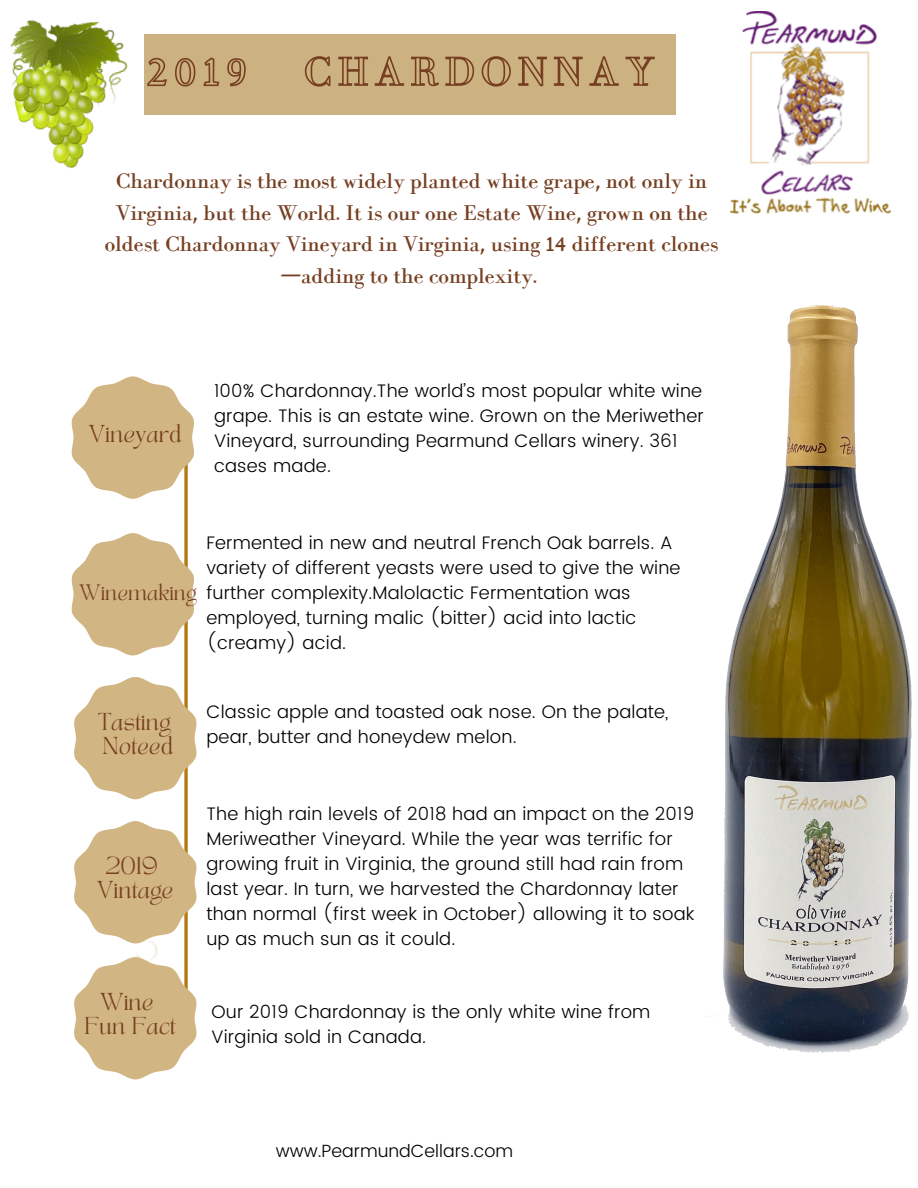
<style>
.page{position:relative;width:918px;height:1188px;background:#fff}
.page>*{position:absolute;margin:0;border:0;box-sizing:border-box;transform-origin:0 0}
.t1{font:26.1px "TANAEGEAN";color:#f5f0e6}
.t2{font:22.5px/31.5px "EFT Dashen";color:#763f21;text-align:center}
.t3{font:300 18.15px/25px "Poppins";letter-spacing:.01em;color:#000}
.t4{font:300 17.7px "Poppins";color:#000}
.t5{font:17.1px "TANAEGEAN";color:#763f21}
.t6{font:15.6px "TANAEGEAN";color:#763f21}
</style>
<div class="page">
<svg style="left:184px;top:499px;width:4px;height:458px"></svg>
<svg style="left:71px;top:376px;width:123px;height:123px"></svg>
<div style="left:144px;top:34px;width:532px;height:80px;background:#ccb181"></div>
<img style="left:10px;top:19px;width:139px;height:149px">
<img style="left:731px;top:12px;width:159px;height:202px">
<img style="left:707px;top:305px;width:205px;height:748px">
<svg style="left:146px;top:57px;width:100px;height:31px"></svg>
<svg style="left:304px;top:56px;width:352px;height:59px"></svg>
<svg style="left:71px;top:533px;width:123px;height:123px"></svg>
<svg style="left:74px;top:677px;width:123px;height:122px"></svg>
<svg style="left:74px;top:821px;width:123px;height:122px"></svg>
<svg style="left:74px;top:957px;width:123px;height:122px"></svg>
<p class="t2" style="left:105px;top:166px;width:615px">Chardonnay is the most widely planted white grape, not only in Virginia, but the World. It is our one Estate Wine, grown on the oldest Chardonnay Vineyard in Virginia, using 14 different clones —adding to the complexity.</p>
<p class="t5" style="left:89px;top:423px;width:95px">Vineyard</p>
<p class="t3" style="left:214px;top:378px;width:491px">100% Chardonnay.The world’s most popular white wine grape. This is an estate wine. Grown on the Meriwether Vineyard, surrounding Pearmund Cellars winery. 361 cases made.</p>
<p class="t6" style="left:79px;top:583px;width:119px">Winemaking</p>
<p class="t3" style="left:206px;top:530px;width:476px">Fermented in new and neutral French Oak barrels. A variety of different yeasts were used to give the wine further complexity.Malolactic Fermentation was employed, turning malic (bitter) acid into lactic (creamy) acid.</p>
<p class="t5" style="left:99px;top:712px;width:74px">Tasting</p>
<p class="t5" style="left:102px;top:736px;width:73px">Noteed</p>
<p class="t3" style="left:206px;top:699px;width:464px">Classic apple and toasted oak nose. On the palate, pear, butter and honeydew melon.</p>
<p class="t5" style="left:106px;top:856px;width:53px">2019</p>
<p class="t5" style="left:97px;top:880px;width:78px">Vintage</p>
<p class="t1" style="left:136px;top:932px;width:25px">5</p>
<p class="t5" style="left:100px;top:992px;width:55px">Wine</p>
<p class="t5" style="left:85px;top:1016px;width:93px">Fun Fact</p>
<p class="t3" style="left:206px;top:802px;width:490px">The high rain levels of 2018 had an impact on the 2019<br>Meriweather Vineyard. While the year was terrific for growing fruit in Virginia, the ground still had rain from last year. In turn, we harvested the Chardonnay later than normal (first week in October) allowing it to soak up as much sun as it could.</p>
<p class="t3" style="left:212px;top:999px;width:440px">Our 2019 Chardonnay is the only white wine from<br>Virginia sold in Canada.</p>
<p class="t4" style="left:276px;top:1140px;width:239px">www.PearmundCellars.com</p>
</div>
